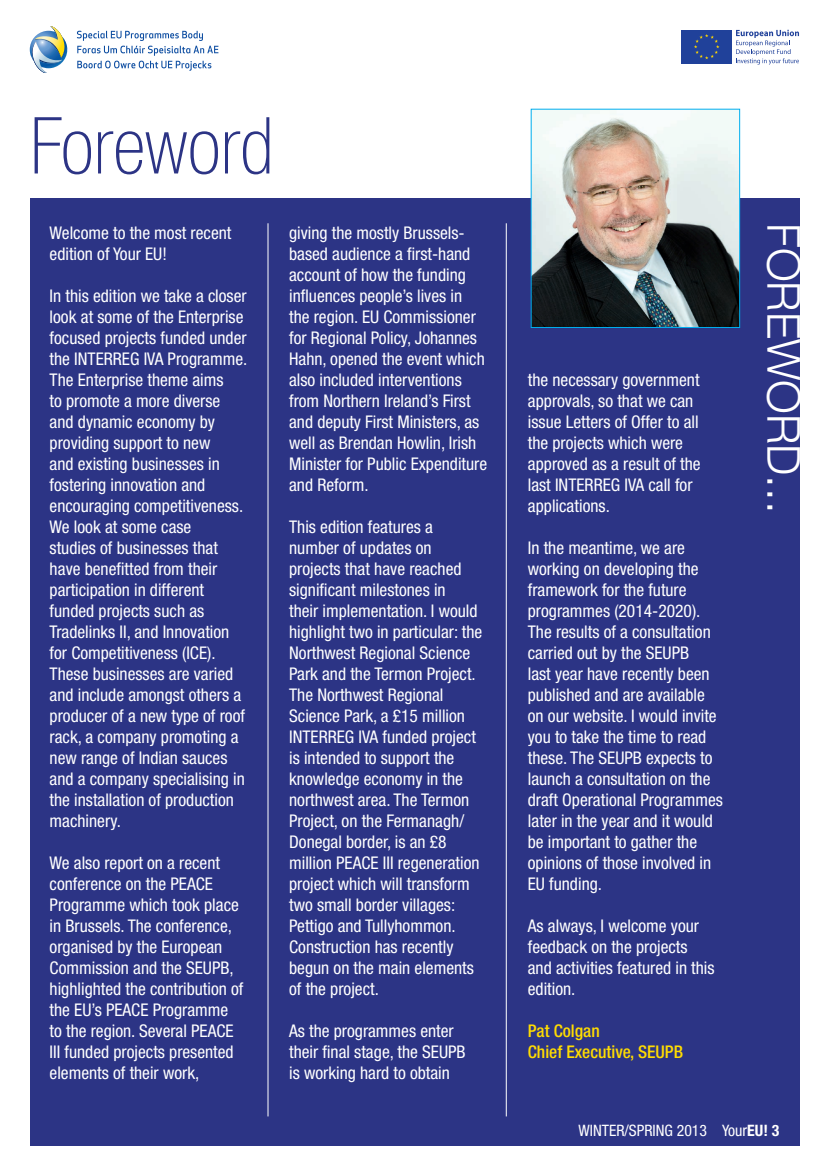
<style>
.page{position:relative;width:829px;height:1176px;background:#fff}
.page>*{position:absolute;margin:0;border:0;box-sizing:border-box;transform-origin:0 0}
.Main_Headings{font:100 condensed 78.75px "Helvetica Neue";color:#2c3485}
.t1{font:300 45.5px "Helvetica Neue";color:#fff}
.body_text{font:condensed 17.5px/21px "Helvetica Neue";color:#fff}
.body_text-2{font:500 condensed 17.5px "Helvetica Neue";color:#ffdc01}
.t2{font:condensed 15.75px "Helvetica Neue";color:#fff}
.s1{font-weight:700}
</style>
<div class="page">
<div style="left:30px;top:198px;width:769px;height:948px;background:#2c3485"></div>
<hr style="left:267px;top:223px;width:1px;height:893px;background:#fff">
<hr style="left:505px;top:223px;width:1px;height:893px;background:#fff">
<svg style="left:731px;top:30px;width:1px;height:34px"></svg>
<div style="left:681px;top:30px;width:50px;height:34px;background:#20419a"></div>
<svg style="left:694px;top:34px;width:25px;height:25px"></svg>
<svg style="left:736px;top:30px;width:62px;height:35px"></svg>
<img style="left:532px;top:111px;width:206px;height:215px">
<div style="left:530px;top:109px;width:210px;height:219px;border:1px solid #00aeef"></div>
<svg style="left:29px;top:26px;width:39px;height:47px"></svg>
<svg style="left:77px;top:31px;width:141px;height:40px"></svg>
<p class="Main_Headings" style="left:30px;top:102px;width:245px">Foreword</p>
<p class="body_text" style="left:50px;top:222px;width:183px">Welcome to the most recent edition of Your EU!</p>
<p class="body_text" style="left:50px;top:285px;width:199px">In this edition we take a closer look at some of the Enterprise focused projects funded under the INTERREG IVA Programme.<br>The Enterprise theme aims<br>to promote a more diverse and dynamic economy by providing support to new<br>and existing businesses in fostering innovation and encouraging competitiveness.<br>We look at some case<br>studies of businesses that have benefitted from their participation in different funded projects such as<br>Tradelinks II, and Innovation for Competitiveness (ICE).<br>These businesses are varied and include amongst others a producer of a new type of roof rack, a company promoting a new range of Indian sauces and a company specialising in the installation of production machinery.</p>
<p class="body_text" style="left:50px;top:852px;width:195px">We also report on a recent conference on the PEACE<br>Programme which took place in Brussels. The conference, organised by the European<br>Commission and the SEUPB, highlighted the contribution of the EU’s PEACE Programme to the region. Several PEACE<br>III funded projects presented elements of their work,</p>
<p class="body_text" style="left:289px;top:222px;width:199px">giving the mostly Brussels&shy;based audience a first-hand account of how the funding influences people’s lives in<br>the region. EU Commissioner for Regional Policy, Johannes<br>Hahn, opened the event which also included interventions from Northern Ireland’s First and deputy First Ministers, as well as Brendan Howlin, Irish<br>Minister for Public Expenditure and Reform.</p>
<p class="body_text" style="left:289px;top:516px;width:195px">This edition features a number of updates on projects that have reached significant milestones in<br>their implementation. I would highlight two in particular: the<br>Northwest Regional Science<br>Park and the Termon Project.<br>The Northwest Regional<br>Science Park, a £15 million<br>INTERREG IVA funded project is intended to support the knowledge economy in the northwest area. The Termon<br>Project, on the Fermanagh/<br>Donegal border, is an £8 million PEACE III regeneration project which will transform two small border villages:<br>Pettigo and Tullyhommon.<br>Construction has recently begun on the main elements of the project.</p>
<p class="body_text" style="left:289px;top:1020px;width:178px">As the programmes enter their final stage, the SEUPB is working hard to obtain</p>
<p class="body_text" style="left:527px;top:369px;width:174px">the necessary government approvals, so that we can issue Letters of Offer to all the projects which were approved as a result of the last INTERREG IVA call for applications.</p>
<p class="body_text" style="left:527px;top:537px;width:197px">In the meantime, we are working on developing the framework for the future programmes (2014-2020).<br>The results of a consultation carried out by the SEUPB<br>last year have recently been published and are available on our website. I would invite you to take the time to read these. The SEUPB expects to launch a consultation on the draft Operational Programmes later in the year and it would be important to gather the opinions of those involved in<br>EU funding.</p>
<p class="body_text" style="left:527px;top:915px;width:188px">As always, I welcome your feedback on the projects and activities featured in this edition.</p>
<p class="body_text-2" style="left:527px;top:1020px;width:73px">Pat Colgan</p>
<p class="body_text-2" style="left:527px;top:1041px;width:157px">Chief Executive, SEUPB</p>
<p class="t1" style="left:811px;top:223px;width:291px;rotate:90deg">FOREWORD...</p>
<p class="t2" style="left:578px;top:1121px;width:202px">WINTER/SPRING 2013 Your<span class="s1">EU! 3</span></p>
</div>
